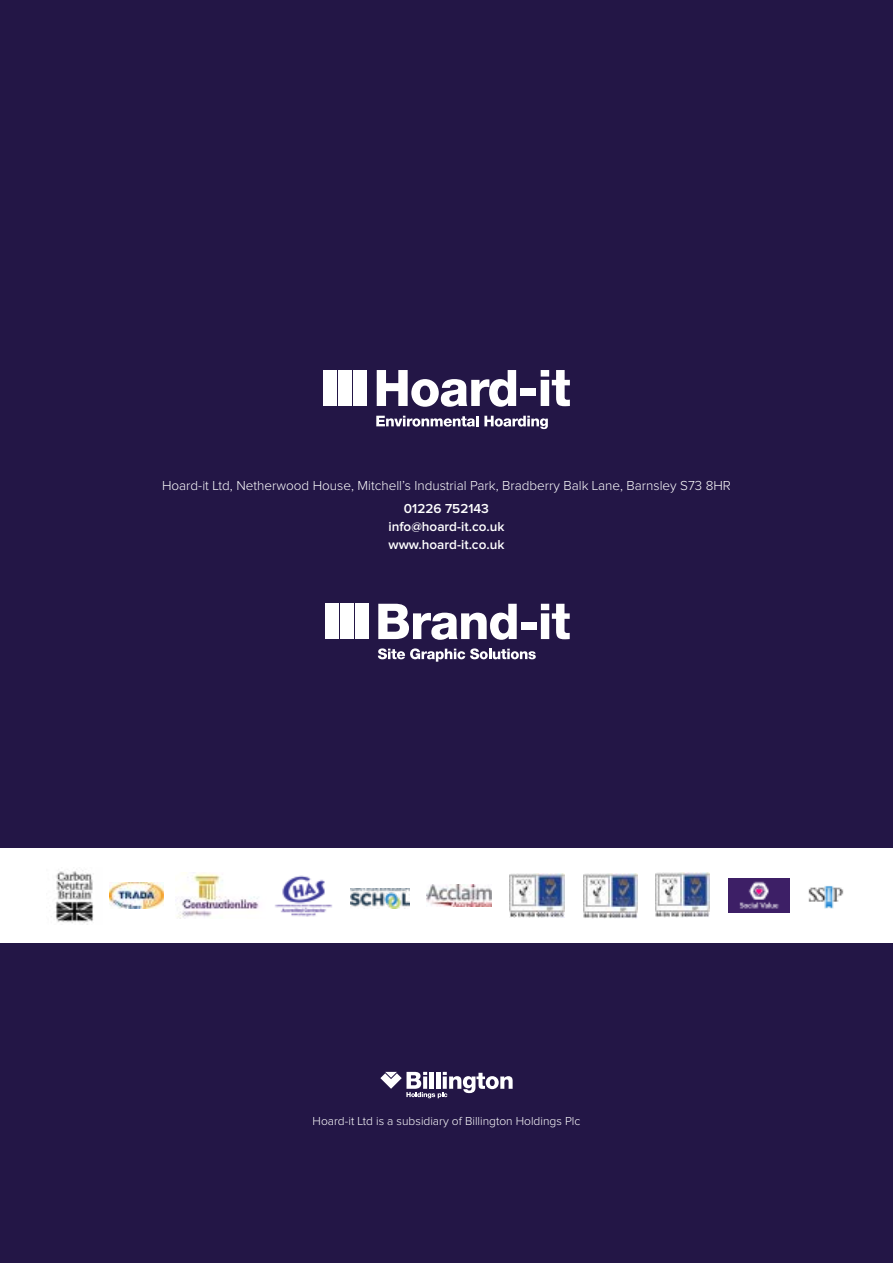
<style>
.page{position:relative;width:893px;height:1263px;background:#231646}
.page>*{position:absolute;margin:0;border:0;box-sizing:border-box;transform-origin:0 0}
.t1{font:300 13.5px "Proxima Nova";color:#fff}
.t2{font:600 13.5px/18px "Proxima Nova";color:#fff;text-align:center}
.t3{font:300 12px "Proxima Nova";color:#fff}
</style>
<div class="page">
<svg style="left:380px;top:1072px;width:133px;height:26px"></svg>
<div style="left:353px;top:370px;width:14px;height:36px;background:#fff"></div>
<div style="left:338px;top:370px;width:14px;height:36px;background:#fff"></div>
<div style="left:323px;top:370px;width:13px;height:36px;background:#fff"></div>
<svg style="left:376px;top:416px;width:102px;height:11px"></svg>
<svg style="left:484px;top:416px;width:64px;height:13px"></svg>
<svg style="left:377px;top:370px;width:139px;height:37px"></svg>
<div style="left:520px;top:389px;width:16px;height:7px;background:#fff"></div>
<svg style="left:541px;top:370px;width:29px;height:36px"></svg>
<div style="left:355px;top:604px;width:13px;height:35px;background:#fff"></div>
<div style="left:340px;top:604px;width:13px;height:35px;background:#fff"></div>
<div style="left:325px;top:604px;width:13px;height:35px;background:#fff"></div>
<svg style="left:378px;top:604px;width:139px;height:36px"></svg>
<div style="left:521px;top:622px;width:15px;height:7px;background:#fff"></div>
<svg style="left:378px;top:648px;width:158px;height:14px"></svg>
<svg style="left:541px;top:604px;width:29px;height:35px"></svg>
<div style="left:0;top:848px;width:893px;height:95px;background:#fff"></div>
<img style="left:656px;top:873px;width:54px;height:44px">
<img style="left:583px;top:874px;width:54px;height:44px">
<img style="left:510px;top:873px;width:54px;height:45px">
<img style="left:275px;top:875px;width:58px;height:42px">
<img style="left:109px;top:883px;width:55px;height:26px">
<img style="left:350px;top:889px;width:59px;height:19px">
<img style="left:175px;top:872px;width:85px;height:46px">
<img style="left:729px;top:878px;width:61px;height:35px">
<img style="left:427px;top:885px;width:64px;height:21px">
<img style="left:808px;top:885px;width:36px;height:23px">
<img style="left:55px;top:869px;width:39px;height:54px">
<p class="t1" style="left:162px;top:480px;width:570px">Hoard-it Ltd, Netherwood House, Mitchell’s Industrial Park, Bradberry Balk Lane, Barnsley S73 8HR</p>
<p class="t2" style="left:388px;top:500px;width:117px">01226 752143 info@hoard-it.co.uk www.hoard-it.co.uk</p>
<p class="t3" style="left:313px;top:1116px;width:269px">Hoard-it Ltd is a subsidiary of Billington Holdings Plc</p>
</div>
